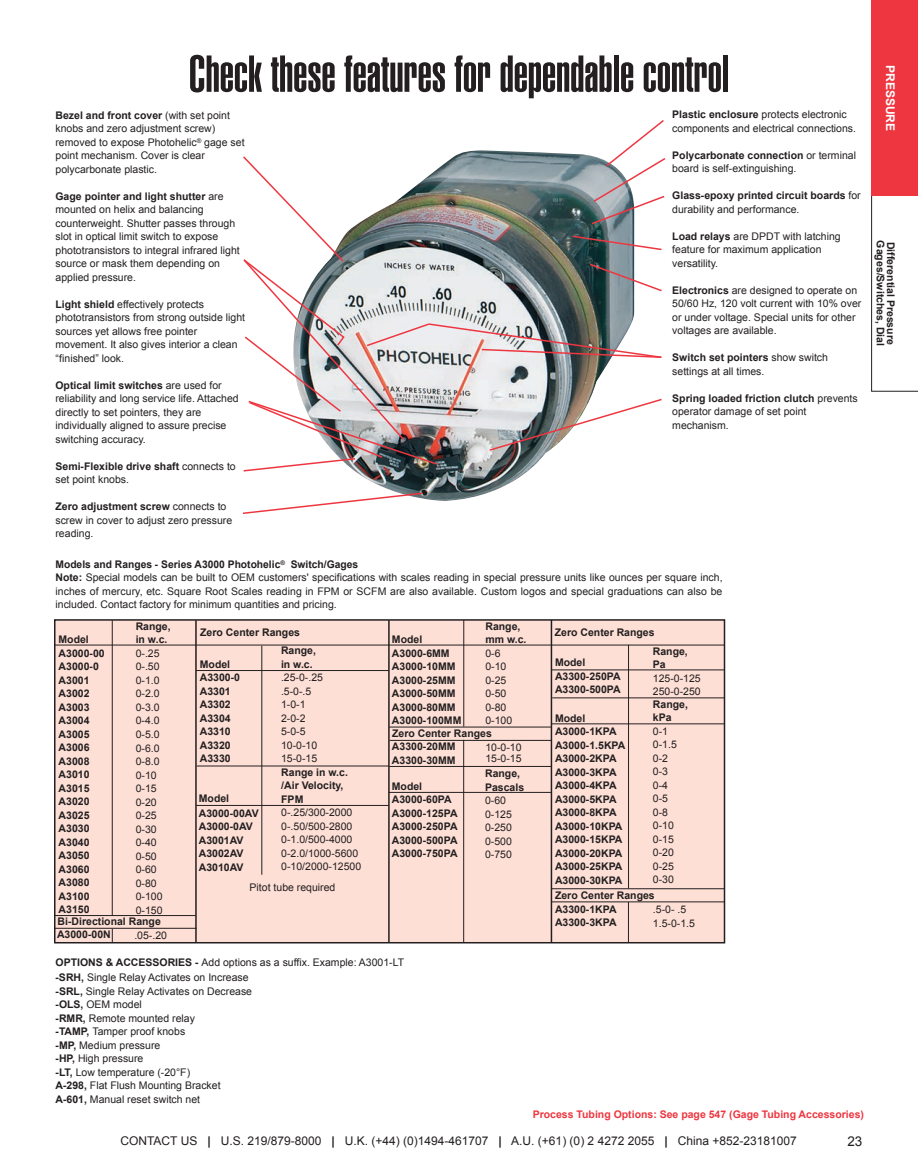
<style>
.page{position:relative;width:918px;height:1175px;background:#fff}
.page>*{position:absolute;margin:0;border:0;box-sizing:border-box;transform-origin:0 0}
.t1{font:900 extra-condensed 51px "Helvetica";color:#231f20}
.t2{font:13.5px "Arial";color:#231f20}
.t3{font:12px "Arial";color:#231f20}
.t4{font:700 12px "Arial";color:#fff}
.t5{font:10.5px/13.5px "Arial";color:#231f20}
.t6{font:700 10.5px/13.5px "Arial";color:#231f20}
.t7{font:700 10.5px "Arial";color:#ee3640}
.s1{font-weight:700}
.s2{font-weight:400}
</style>
<div class="page">
<svg style="left:871px;top:196px;width:47px;height:195px"></svg>
<div style="left:871px;top:0;width:47px;height:196px;background:#ee3640"></div>
<img style="left:356px;top:472px;width:171px;height:29px">
<div style="left:55px;top:620px;width:670px;height:322px;background:#fddfd6"></div>
<div style="left:54px;top:619px;width:671px;height:324px;border:2px solid #231f20"></div>
<svg style="left:243px;top:491px;width:182px;height:23px"></svg>
<img style="left:243px;top:120px;width:423px;height:352px">
<hr style="left:54px;top:644px;width:671px;height:1px;background:#231f20">
<hr style="left:112px;top:620px;width:1px;height:295px;background:#231f20">
<hr style="left:261px;top:645px;width:1px;height:229px;background:#231f20">
<hr style="left:463px;top:620px;width:1px;height:106px;background:#231f20">
<hr style="left:551px;top:620px;width:1px;height:322px;background:#231f20">
<hr style="left:628px;top:645px;width:1px;height:243px;background:#231f20">
<hr style="left:196px;top:765px;width:193px;height:1px;background:#231f20">
<hr style="left:55px;top:915px;width:141px;height:1px;background:#231f20">
<hr style="left:54px;top:928px;width:143px;height:1px;background:#231f20">
<hr style="left:196px;top:805px;width:193px;height:1px;background:#231f20">
<hr style="left:195px;top:620px;width:2px;height:322px;background:#231f20">
<hr style="left:463px;top:740px;width:1px;height:202px;background:#231f20">
<hr style="left:389px;top:726px;width:162px;height:1px;background:#231f20">
<hr style="left:390px;top:740px;width:162px;height:1px;background:#231f20">
<hr style="left:389px;top:766px;width:162px;height:1px;background:#231f20">
<hr style="left:552px;top:669px;width:173px;height:1px;background:#231f20">
<hr style="left:551px;top:901px;width:173px;height:1px;background:#231f20">
<hr style="left:628px;top:902px;width:1px;height:40px;background:#231f20">
<hr style="left:388px;top:620px;width:2px;height:322px;background:#231f20">
<svg style="left:112px;top:928px;width:1px;height:14px"></svg>
<hr style="left:196px;top:670px;width:193px;height:1px;background:#231f20">
<hr style="left:552px;top:697px;width:173px;height:1px;background:#231f20">
<hr style="left:552px;top:888px;width:172px;height:1px;background:#231f20">
<hr style="left:389px;top:792px;width:163px;height:1px;background:#231f20">
<hr style="left:552px;top:723px;width:173px;height:1px;background:#231f20">
<h1 class="t1" style="left:189px;top:55px;width:542px">Check these features for dependable control</h1>
<p class="t5" style="left:55px;top:108px;width:191px"><span class="s1">Bezel and front cover</span> (with set point knobs and zero adjustment screw) removed to expose Photohelic<sup>®</sup> gage set point mechanism. Cover is clear polycarbonate plastic.</p>
<p class="t5" style="left:55px;top:189px;width:186px"><span class="s1">Gage pointer and light shutter</span> are mounted on helix and balancing counterweight. Shutter passes through slot in optical limit switch to expose phototransistors to integral infrared light source or mask them depending on applied pressure.</p>
<p class="t5" style="left:55px;top:297px;width:191px"><span class="s1">Light shield</span> effectively protects phototransistors from strong outside light sources yet allows free pointer movement. It also gives interior a clean “finished” look.</p>
<p class="t5" style="left:55px;top:378px;width:185px"><span class="s1">Optical limit switches</span> are used for reliability and long service life. Attached directly to set pointers, they are individually aligned to assure precise switching accuracy.</p>
<p class="t5" style="left:55px;top:459px;width:182px"><span class="s1">Semi-Flexible drive shaft</span> connects to set point knobs.</p>
<p class="t5" style="left:55px;top:500px;width:178px"><span class="s1">Zero adjustment screw</span> connects to screw in cover to adjust zero pressure reading.</p>
<p class="t5" style="left:672px;top:108px;width:185px"><span class="s1">Plastic enclosure</span> protects electronic components and electrical connections.</p>
<p class="t5" style="left:672px;top:148px;width:185px"><span class="s1">Polycarbonate connection</span> or terminal board is self-extinguishing.</p>
<p class="t6" style="left:672px;top:189px;width:190px">Glass-epoxy printed circuit boards <span class="s2">for durability and performance.</span></p>
<p class="t5" style="left:672px;top:229px;width:170px"><span class="s1">Load relays</span> are DPDT with latching feature for maximum application versatility.</p>
<p class="t5" style="left:672px;top:283px;width:191px"><span class="s1">Electronics</span> are designed to operate on 50/60 Hz, 120 volt current with 10% over or under voltage. Special units for other voltages are available.</p>
<p class="t5" style="left:672px;top:351px;width:157px"><span class="s1">Switch set pointers</span> show switch settings at all times.</p>
<p class="t5" style="left:672px;top:391px;width:187px"><span class="s1">Spring loaded friction clutch</span> prevents operator damage of set point mechanism.</p>
<p class="t5" style="left:56px;top:557px;width:669px"><span class="s1">Models and Ranges - Series A3000 Photohelic</span><sup>®</sup> <span class="s1">Switch/Gages<br>Note:</span> Special models can be built to OEM customers' specifications with scales reading in special pressure units like ounces per square inch, inches of mercury, etc. Square Root Scales reading in FPM or SCFM are also available. Custom logos and special graduations can also be included. Contact factory for minimum quantities and pricing.</p>
<p class="t6" style="left:59px;top:633px;width:48px">Model<br>A3000-00<br>A3000-0<br>A3001<br>A3002<br>A3003<br>A3004<br>A3005<br>A3006<br>A3008<br>A3010<br>A3015<br>A3020<br>A3025<br>A3030<br>A3040<br>A3050<br>A3060<br>A3080<br>A3100<br>A3150</p>
<p class="t6" style="left:136px;top:619px;width:37px">Range, in w.c.</p>
<p class="t5" style="left:136px;top:646px;width:28px">0-.25<br>0-.50<br>0-1.0<br>0-2.0<br>0-3.0<br>0-4.0<br>0-5.0<br>0-6.0<br>0-8.0<br>0-10<br>0-15<br>0-20<br>0-25<br>0-30<br>0-40<br>0-50<br>0-60<br>0-80<br>0-100<br>0-150</p>
<p class="t6" style="left:57px;top:915px;width:105px;line-height:12.9px">Bi-Directional Range<br>A3000-00N</p>
<p class="t5" style="left:134px;top:928px;width:34px">.05-.20</p>
<p class="t6" style="left:485px;top:619px;width:43px">Range, mm w.c.</p>
<p class="t5" style="left:485px;top:646px;width:28px">0-6<br>0-10<br>0-25<br>0-50<br>0-80<br>0-100</p>
<p class="t6" style="left:200px;top:625px;width:101px">Zero Center Ranges</p>
<p class="t6" style="left:555px;top:626px;width:101px">Zero Center Ranges</p>
<p class="t6" style="left:392px;top:633px;width:71px">Model<br>A3000-6MM<br>A3000-10MM<br>A3000-25MM<br>A3000-50MM<br>A3000-80MM<br>A3000-100MM</p>
<p class="t6" style="left:281px;top:644px;width:37px">Range, in w.c.</p>
<p class="t5" style="left:281px;top:671px;width:44px">.25-0-.25 .5-0-.5<br>1-0-1<br>2-0-2<br>5-0-5<br>10-0-10<br>15-0-15</p>
<p class="t6" style="left:653px;top:644px;width:37px">Range,<br>Pa</p>
<p class="t5" style="left:653px;top:671px;width:49px">125-0-125<br>250-0-250</p>
<p class="t6" style="left:555px;top:656px;width:67px">Model<br>A3300-250PA<br>A3300-500PA</p>
<p class="t6" style="left:200px;top:657px;width:42px">Model<br>A3300-0<br>A3301<br>A3302<br>A3304<br>A3310<br>A3320<br>A3330</p>
<p class="t6" style="left:653px;top:697px;width:37px">Range, kPa</p>
<p class="t5" style="left:653px;top:724px;width:25px">0-1<br>0-1.5<br>0-2<br>0-3<br>0-4<br>0-5<br>0-8<br>0-10<br>0-15<br>0-20<br>0-25<br>0-30</p>
<p class="t6" style="left:555px;top:711px;width:72px">Model<br>A3000-1KPA<br>A3000-1.5KPA<br>A3000-2KPA<br>A3000-3KPA<br>A3000-4KPA<br>A3000-5KPA<br>A3000-8KPA<br>A3000-10KPA<br>A3000-15KPA<br>A3000-20KPA<br>A3000-25KPA<br>A3000-30KPA</p>
<p class="t6" style="left:392px;top:727px;width:101px">Zero Center Ranges</p>
<p class="t6" style="left:392px;top:740px;width:65px">A3300-20MM<br>A3300-30MM</p>
<p class="t5" style="left:485px;top:741px;width:38px;line-height:11.2px">10-0-10<br>15-0-15</p>
<p class="t6" style="left:281px;top:765px;width:68px">Range in w.c. /Air Velocity,<br>FPM</p>
<p class="t5" style="left:281px;top:805px;width:81px">0-.25/300-2000<br>0-.50/500-2800<br>0-1.0/500-4000<br>0-2.0/1000-5600<br>0-10/2000-12500</p>
<p class="t6" style="left:485px;top:767px;width:41px">Range,<br>Pascals</p>
<p class="t5" style="left:485px;top:794px;width:28px">0-60<br>0-125<br>0-250<br>0-500<br>0-750</p>
<p class="t6" style="left:392px;top:779px;width:67px">Model<br>A3000-60PA<br>A3000-125PA<br>A3000-250PA<br>A3000-500PA<br>A3000-750PA</p>
<p class="t6" style="left:199px;top:790px;width:61px;line-height:15px">Model<br>A3000-00AV</p>
<p class="t6" style="left:199px;top:820px;width:56px">A3000-0AV<br>A3001AV<br>A3002AV<br>A3010AV</p>
<p class="t5" style="left:250px;top:880px;width:87px">Pitot tube required</p>
<p class="t6" style="left:555px;top:888px;width:101px">Zero Center Ranges</p>
<p class="t6" style="left:555px;top:902px;width:63px">A3300-1KPA<br>A3300-3KPA</p>
<p class="t5" style="left:653px;top:902px;width:44px">.5-0- .5<br>1.5-0-1.5</p>
<p class="t5" style="left:56px;top:955px;width:350px"><span class="s1">OPTIONS &amp; ACCESSORIES -</span> Add options as a suffix. Example: A3001-LT</p>
<p class="t5" style="left:56px;top:970px;width:198px"><span class="s1">-SRH,</span> Single Relay Activates on Increase <span class="s1">-SRL,</span> Single Relay Activates on Decrease <span class="s1">-OLS,</span> OEM model<br><span class="s1">-RMR,</span> Remote mounted relay<br><span class="s1">-TAMP,</span> Tamper proof knobs<br><span class="s1">-MP,</span> Medium pressure<br><span class="s1">-HP,</span> High pressure<br><span class="s1">-LT,</span> Low temperature (-20°F)<br><span class="s1">A-298,</span> Flat Flush Mounting Bracket<br><span class="s1">A-601,</span> Manual reset switch net</p>
<p class="t7" style="left:533px;top:1108px;width:333px">Process Tubing Options: See page 547 (Gage Tubing Accessories)</p>
<p class="t3" style="left:121px;top:1133px;width:678px">CONTACT US <span class="s1">|</span> U.S. 219/879-8000 <span class="s1">|</span> U.K. (+44) (0)1494-461707 <span class="s1">|</span> A.U. (+61) (0) 2 4272 2055 <span class="s1">|</span> China +852-23181007</p>
<p class="t2" style="left:847px;top:1133px;width:17px">23</p>
<p class="t4" style="left:897px;top:65px;width:68px;rotate:90deg">PRESSURE</p>
<p class="t6" style="left:887px;top:240px;width:107px;rotate:90deg">Gages/Switches, Dial</p>
<p class="t6" style="left:898px;top:242px;width:104px;rotate:90deg">Differential Pressure</p>
</div>
